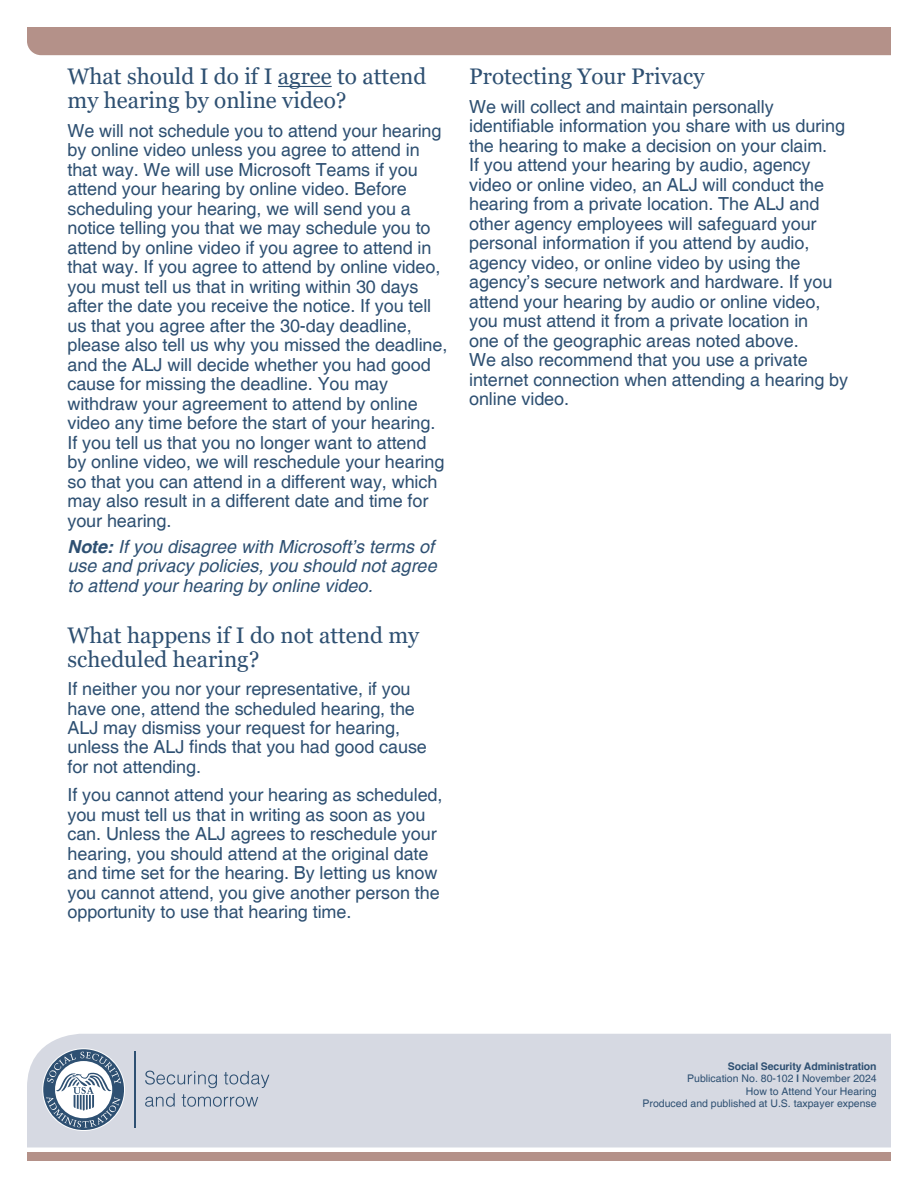
<style>
.page{position:relative;width:918px;height:1188px;background:#fff}
.page>*{position:absolute;margin:0;border:0;box-sizing:border-box;transform-origin:0 0}
.t1{font:22.5px/24px "Georgia";color:#2e5072}
.t2{font:18px/19.5px "Helvetica";letter-spacing:-.005em;color:#2e5072}
.t3{font:italic 18px/19.5px "Helvetica";color:#2e5072}
.t4{font:10.5px "Helvetica";color:#2e5072}
.t5{font:700 10.5px "Helvetica";letter-spacing:-.01em;color:#2e5072}
.s1{font-weight:700}
</style>
<div class="page">
<div style="left:27px;top:1034px;width:864px;height:113px;background:#d6d9e2"></div>
<div style="left:27px;top:27px;width:864px;height:28px;background:#b49189"></div>
<div style="left:27px;top:1153px;width:864px;height:8px;background:#b49189"></div>
<svg style="left:145px;top:1071px;width:124px;height:36px;background:#bbc3d0"></svg>
<hr style="left:134px;top:1051px;width:1px;height:77px;background:#2e5072">
<svg style="left:43px;top:1049px;width:81px;height:81px"></svg>
<svg style="left:46px;top:1052px;width:75px;height:76px"></svg>
<hr style="left:278px;top:86px;width:54px;height:1px;background:#2e5072">
<h1 class="t1" style="left:68px;top:65px;width:360px">What should I do if I agree to attend my hearing by online video?</h1>
<p class="t2" style="left:68px;top:121px;width:381px">We will not schedule you to attend your hearing by online video unless you agree to attend in that way. We will use Microsoft Teams if you attend your hearing by online video. Before scheduling your hearing, we will send you a notice telling you that we may schedule you to attend by online video if you agree to attend in that way. If you agree to attend by online video, you must tell us that in writing within 30 days after the date you receive the notice. If you tell us that you agree after the 30-day deadline, please also tell us why you missed the deadline, and the ALJ will decide whether you had good cause for missing the deadline. You may withdraw your agreement to attend by online video any time before the start of your hearing.<br>If you tell us that you no longer want to attend by online video, we will reschedule your hearing so that you can attend in a different way, which may also result in a different date and time for your hearing.</p>
<p class="t3" style="left:68px;top:537px;width:371px"><span class="s1">Note:</span> If you disagree with Microsoft’s terms of use and privacy policies, you should not agree to attend your hearing by online video.</p>
<h1 class="t1" style="left:68px;top:624px;width:353px">What happens if I do not attend my scheduled hearing?</h1>
<p class="t2" style="left:68px;top:680px;width:361px">If neither you nor your representative, if you have one, attend the scheduled hearing, the ALJ may dismiss your request for hearing, unless the ALJ finds that you had good cause for not attending.</p>
<p class="t2" style="left:68px;top:786px;width:377px">If you cannot attend your hearing as scheduled, you must tell us that in writing as soon as you can. Unless the ALJ agrees to reschedule your hearing, you should attend at the original date and time set for the hearing. By letting us know you cannot attend, you give another person the opportunity to use that hearing time.</p>
<h1 class="t1" style="left:469px;top:65px;width:237px">Protecting Your Privacy</h1>
<p class="t2" style="left:469px;top:97px;width:381px">We will collect and maintain personally identifiable information you share with us during the hearing to make a decision on your claim.<br>If you attend your hearing by audio, agency video or online video, an ALJ will conduct the hearing from a private location. The ALJ and other agency employees will safeguard your personal information if you attend by audio, agency video, or online video by using the agency’s secure network and hardware. If you attend your hearing by audio or online video, you must attend it from a private location in<br>one of the geographic areas noted above.<br>We also recommend that you use a private internet connection when attending a hearing by online video.</p>
<p class="t5" style="left:728px;top:1058px;width:150px">Social Security Administration</p>
<p class="t4" style="left:687px;top:1073px;width:191px">Publication No. 80-102 <span class="s1">|</span> November 2024</p>
<p class="t4" style="left:746px;top:1085px;width:132px">How to Attend Your Hearing</p>
<p class="t4" style="left:643px;top:1097px;width:236px">Produced and published at U.S. taxpayer expense</p>
</div>
